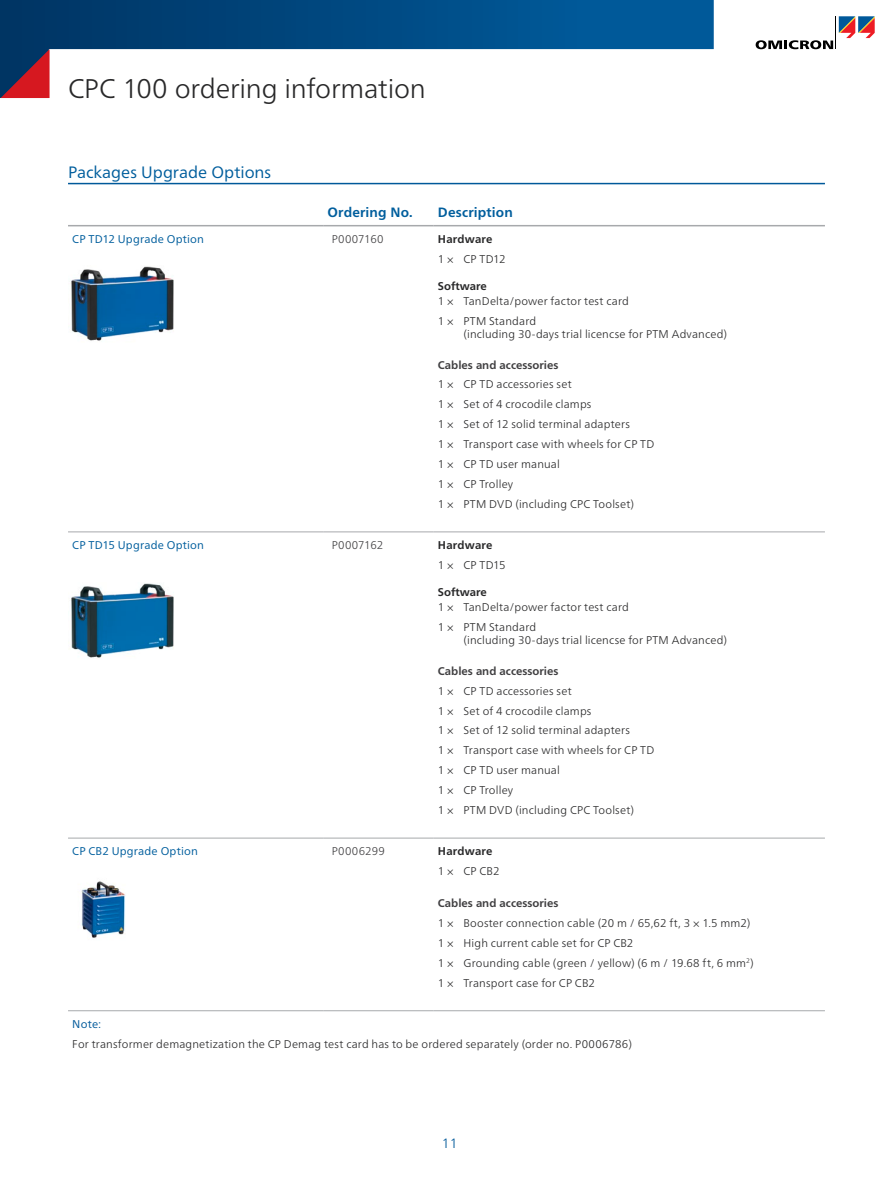
<style>
.page{position:relative;width:893px;height:1191px;background:#fff}
.page>*{position:absolute;margin:0;border:0;box-sizing:border-box;transform-origin:0 0}
.Content_-_Page_Headl{font:300 27px "Frutiger Neue LTW1 G";letter-spacing:-.01em;color:#282829}
.Content_-_Headline_1{font:16.5px "Frutiger Neue LTW1 G";color:#005e9d}
.Content_-_Headline_1-2{font:700 13.5px "Frutiger Neue LTW1 G";letter-spacing:.01em;color:#005e9d}
.t1{font:300 13.5px "Frutiger Neue LTW1 G";color:#00599a}
.Table_-_Content{font:300 11.25px/15px "Frutiger Neue LTW1 G";letter-spacing:.015em;color:#282829}
.Table_-_Headline{font:700 11.25px "Frutiger Neue LTW1 G";color:#403f41}
.Content_-_Headline_1-3{font:11.25px "Frutiger Neue LTW1 G";letter-spacing:.015em;color:#005e9d}
.Table_-_Content-2{font:700 11.25px "Frutiger Neue LTW1 G";letter-spacing:.02em;color:#282829}
.Content_-_Normal{font:300 11.25px "Frutiger Neue LTW1 G";letter-spacing:.025em;color:#403f41}
.Content_-_Normal-2{font:300 11.25px "Frutiger Neue LTW1 G";color:#403f41}
.Table_-_Content-3{font:11.25px "Frutiger Neue LTW1 G";color:#00599a}
.s1{font-weight:700}
</style>
<div class="page">
<svg style="left:0;top:0;width:714px;height:98px"></svg>
<svg style="left:1px;top:49px;width:49px;height:49px;background:#6c2843"></svg>
<svg style="left:756px;top:40px;width:77px;height:9px"></svg>
<hr style="left:836px;top:16px;width:1px;height:33px;background:#000">
<svg style="left:839px;top:16px;width:36px;height:22px"></svg>
<hr style="left:68px;top:838px;width:255px;height:1px;background:#a7a9ac">
<hr style="left:323px;top:838px;width:111px;height:1px;background:#a7a9ac">
<hr style="left:434px;top:838px;width:391px;height:1px;background:#a7a9ac">
<hr style="left:68px;top:531px;width:255px;height:1px;background:#a7a9ac">
<hr style="left:323px;top:531px;width:111px;height:1px;background:#a7a9ac">
<hr style="left:434px;top:531px;width:391px;height:1px;background:#a7a9ac">
<hr style="left:68px;top:225px;width:255px;height:1px;background:#a7a9ac">
<hr style="left:323px;top:225px;width:111px;height:1px;background:#a7a9ac">
<hr style="left:434px;top:225px;width:391px;height:1px;background:#a7a9ac">
<hr style="left:68px;top:1010px;width:255px;height:1px;background:#a7a9ac">
<hr style="left:323px;top:1010px;width:111px;height:1px;background:#a7a9ac">
<hr style="left:434px;top:1010px;width:391px;height:1px;background:#a7a9ac">
<hr style="left:68px;top:183px;width:757px;height:1px;background:#00599a">
<img style="left:71px;top:266px;width:103px;height:75px">
<img style="left:71px;top:583px;width:103px;height:75px">
<img style="left:81px;top:881px;width:45px;height:57px">
<p class="Content_-_Page_Headl" style="left:68px;top:72px;width:359px">CPC 100 ordering information</p>
<p class="Content_-_Headline_1" style="left:68px;top:163px;width:205px">Packages Upgrade Options</p>
<p class="Content_-_Headline_1-2" style="left:327px;top:204px;width:87px">Ordering No.</p>
<p class="Content_-_Headline_1-2" style="left:438px;top:204px;width:76px">Description</p>
<p class="Content_-_Headline_1-3" style="left:72px;top:232px;width:133px">CP TD12 Upgrade Option</p>
<p class="Content_-_Normal" style="left:332px;top:232px;width:53px">P0007160</p>
<p class="Table_-_Content-2" style="left:438px;top:232px;width:56px">Hardware</p>
<p class="Table_-_Content" style="left:438px;top:251px;width:69px">1 × CP TD12</p>
<p class="Table_-_Content" style="left:438px;top:278px;width:192px"><span class="s1">Software<br></span>1 × TanDelta/power factor test card</p>
<p class="Table_-_Content" style="left:463px;top:314px;width:265px;line-height:13.5px;text-indent:-26px">1 × PTM Standard<br>(including 30-days trial licencse for PTM Advanced)</p>
<p class="Table_-_Headline" style="left:438px;top:358px;width:122px">Cables and accessories</p>
<p class="Table_-_Content" style="left:438px;top:377px;width:135px">1 × CP TD accessories set</p>
<p class="Table_-_Content" style="left:438px;top:397px;width:155px">1 × Set of 4 crocodile clamps</p>
<p class="Table_-_Content" style="left:438px;top:417px;width:193px">1 × Set of 12 solid terminal adapters</p>
<p class="Table_-_Content" style="left:438px;top:436px;width:218px">1 × Transport case with wheels for CP TD</p>
<p class="Table_-_Content" style="left:438px;top:456px;width:123px">1 × CP TD user manual</p>
<p class="Table_-_Content" style="left:438px;top:476px;width:77px">1 × CP Trolley</p>
<p class="Table_-_Content" style="left:438px;top:496px;width:198px">1 × PTM DVD (including CPC Toolset)</p>
<p class="Content_-_Headline_1-3" style="left:72px;top:538px;width:133px">CP TD15 Upgrade Option</p>
<p class="Content_-_Normal-2" style="left:332px;top:538px;width:53px">P0007162</p>
<p class="Table_-_Content-2" style="left:438px;top:538px;width:56px">Hardware</p>
<p class="Table_-_Content" style="left:438px;top:557px;width:69px">1 × CP TD15</p>
<p class="Table_-_Content" style="left:438px;top:584px;width:192px"><span class="s1">Software<br></span>1 × TanDelta/power factor test card</p>
<p class="Table_-_Content" style="left:463px;top:620px;width:265px;line-height:13.5px;text-indent:-26px">1 × PTM Standard<br>(including 30-days trial licencse for PTM Advanced)</p>
<p class="Table_-_Headline" style="left:438px;top:664px;width:122px">Cables and accessories</p>
<p class="Table_-_Content" style="left:438px;top:683px;width:135px">1 × CP TD accessories set</p>
<p class="Table_-_Content" style="left:438px;top:703px;width:155px">1 × Set of 4 crocodile clamps</p>
<p class="Table_-_Content" style="left:438px;top:723px;width:193px">1 × Set of 12 solid terminal adapters</p>
<p class="Table_-_Content" style="left:438px;top:743px;width:218px">1 × Transport case with wheels for CP TD</p>
<p class="Table_-_Content" style="left:438px;top:762px;width:123px">1 × CP TD user manual</p>
<p class="Table_-_Content" style="left:438px;top:782px;width:77px">1 × CP Trolley</p>
<p class="Table_-_Content" style="left:438px;top:802px;width:198px">1 × PTM DVD (including CPC Toolset)</p>
<p class="Content_-_Headline_1-3" style="left:72px;top:844px;width:127px">CP CB2 Upgrade Option</p>
<p class="Content_-_Normal" style="left:332px;top:844px;width:55px">P0006299</p>
<p class="Table_-_Content-2" style="left:438px;top:844px;width:56px">Hardware</p>
<p class="Table_-_Content" style="left:438px;top:863px;width:63px">1 × CP CB2</p>
<p class="Table_-_Headline" style="left:438px;top:896px;width:122px">Cables and accessories</p>
<p class="Table_-_Content" style="left:438px;top:915px;width:314px">1 × Booster connection cable (20 m / 65,62 ft, 3 × 1.5 mm2)</p>
<p class="Table_-_Content" style="left:438px;top:935px;width:197px">1 × High current cable set for CP CB2</p>
<p class="Table_-_Content" style="left:438px;top:955px;width:317px">1 × Grounding cable (green / yellow) (6 m / 19.68 ft, 6 mm<sup>2</sup>)</p>
<p class="Table_-_Content" style="left:438px;top:975px;width:159px">1 × Transport case for CP CB2</p>
<p class="Table_-_Content-3" style="left:72px;top:1017px;width:30px">Note:</p>
<p class="Table_-_Content" style="left:72px;top:1036px;width:561px">For transformer demagnetization the CP Demag test card has to be ordered separately (order no. P0006786)</p>
<p class="t1" style="left:442px;top:1135px;width:17px">11</p>
</div>
